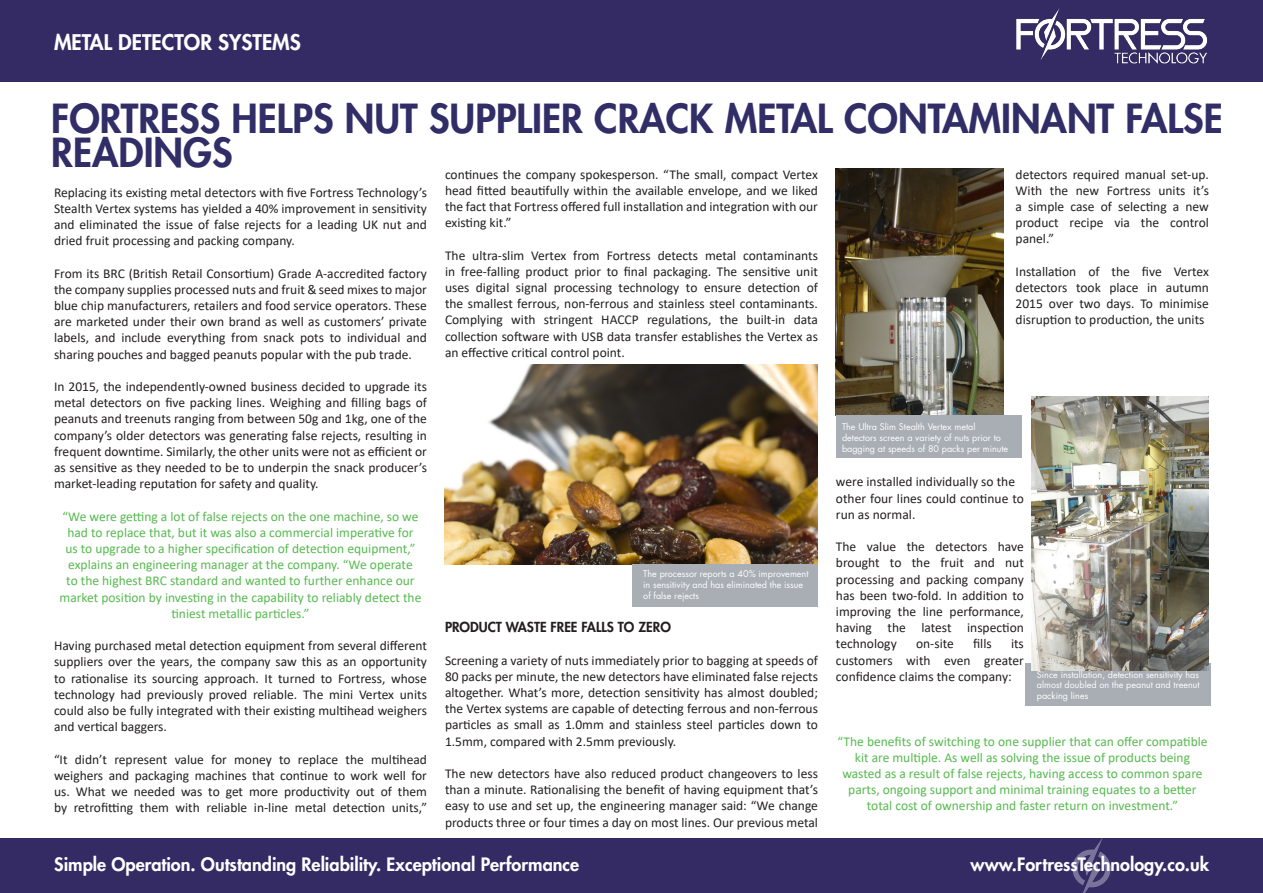
<style>
.page{position:relative;width:1263px;height:893px;background:#fff}
.page>*{position:absolute;margin:0;border:0;box-sizing:border-box;transform-origin:0 0}
.t1{font:800 39px/34.5px "Futura";color:#302d67}
.t2{font:800 21px "Futura";color:#fff}
.t3{font:800 18px "Futura";color:#fff}
.t4{font:13.5px/16.2px "Calibri";color:#231f20;text-align:justify}
.t5{font:13.5px/16.2px "Calibri";color:#57ba50;text-align:center}
.t6{font:800 13.5px "Futura";color:#231f20}
.t7{font:9px/10.8px "Futura";color:#fff}
</style>
<div class="page">
<div style="left:0;top:0;width:1263px;height:81px;background:#342b65"></div>
<div style="left:0;top:839px;width:1263px;height:54px;background:#342b65"></div>
<img style="left:1016px;top:8px;width:191px;height:56px">
<img style="left:445px;top:364px;width:373px;height:200px">
<div style="left:632px;top:564px;width:185px;height:43px;background:#a8aeb4"></div>
<img style="left:836px;top:168px;width:168px;height:247px">
<div style="left:836px;top:415px;width:185px;height:43px;background:#a8aeb4"></div>
<div style="left:1025px;top:663px;width:185px;height:43px;background:#a8aeb4"></div>
<img style="left:1031px;top:397px;width:178px;height:274px">
<img style="left:1071px;top:838px;width:40px;height:55px">
<p class="t2" style="left:54px;top:29px;width:248px">METAL DETECTOR SYSTEMS</p>
<p class="t1" style="left:51px;top:101px;width:1173px">FORTRESS HELPS NUT SUPPLIER CRACK METAL CONTAMINANT FALSE<br>READINGS</p>
<p class="t4" style="left:54px;top:184px;width:374px">Replacing its existing metal detectors with five Fortress Technology’s Stealth Vertex systems has yielded a 40% improvement in sensitivity and eliminated the issue of false rejects for a leading UK nut and dried fruit processing and packing company.</p>
<p class="t4" style="left:54px;top:265px;width:374px">From its BRC (British Retail Consortium) Grade A-accredited factory the company supplies processed nuts and fruit &amp; seed mixes to major blue chip manufacturers, retailers and food service operators. These are marketed under their own brand as well as customers’ private labels, and include everything from snack pots to individual and sharing pouches and bagged peanuts popular with the pub trade.</p>
<p class="t4" style="left:54px;top:378px;width:374px">In 2015, the independently-owned business decided to upgrade its metal detectors on five packing lines. Weighing and filling bags of peanuts and treenuts ranging from between 50g and 1kg, one of the company’s older detectors was generating false rejects, resulting in frequent downtime. Similarly, the other units were not as efficient or as sensitive as they needed to be to underpin the snack producer’s market-leading reputation for safety and quality.</p>
<p class="t5" style="left:60px;top:508px;width:363px">“We were getting a lot of false rejects on the one machine, so we had to replace that, but it was also a commercial imperative for us to upgrade to a higher specification of detection equipment,” explains an engineering manager at the company. “We operate<br>to the highest BRC standard and wanted to further enhance our market position by investing in the capability to reliably detect the tiniest metallic particles.”</p>
<p class="t4" style="left:54px;top:637px;width:374px">Having purchased metal detection equipment from several different suppliers over the years, the company saw this as an opportunity to rationalise its sourcing approach. It turned to Fortress, whose technology had previously proved reliable. The mini Vertex units could also be fully integrated with their existing multihead weighers and vertical baggers.</p>
<p class="t4" style="left:54px;top:751px;width:374px">“It didn’t represent value for money to replace the multihead weighers and packaging machines that continue to work well for us. What we needed was to get more productivity out of them by retrofitting them with reliable in-line metal detection units,”</p>
<p class="t4" style="left:445px;top:166px;width:374px">continues the company spokesperson. “The small, compact Vertex head fitted beautifully within the available envelope, and we liked the fact that Fortress offered full installation and integration with our existing kit.”</p>
<p class="t4" style="left:445px;top:247px;width:374px">The ultra-slim Vertex from Fortress detects metal contaminants in free-falling product prior to final packaging. The sensitive unit uses digital signal processing technology to ensure detection of the smallest ferrous, non-ferrous and stainless steel contaminants.<br>Complying with stringent HACCP regulations, the built-in data collection software with USB data transfer establishes the Vertex as an effective critical control point.</p>
<p class="t4" style="left:1015px;top:166px;width:195px">detectors required manual set-up.<br>With the new Fortress units it’s a simple case of selecting a new product recipe via the control panel.”</p>
<p class="t4" style="left:1015px;top:263px;width:195px">Installation of the five Vertex detectors took place in autumn 2015 over two days. To minimise disruption to production, the units</p>
<p class="t7" style="left:842px;top:421px;width:168px">The Ultra Slim Stealth Vertex metal detectors screen a variety of nuts prior to bagging at speeds of 80 packs per minute</p>
<p class="t4" style="left:836px;top:473px;width:181px">were installed individually so the</p>
<p class="t4" style="left:836px;top:490px;width:189px">other four lines could continue to run as normal.</p>
<p class="t4" style="left:836px;top:538px;width:189px">The value the detectors have brought to the fruit and nut processing and packing company has been two-fold. In addition to improving the line performance, having the latest inspection technology</p>
<p class="t7" style="left:643px;top:569px;width:167px">The processor reports a 40% improvement in sensitivity and has eliminated the issue of false rejects</p>
<p class="t6" style="left:445px;top:619px;width:227px">PRODUCT WASTE FREE FALLS TO ZERO</p>
<p class="t4" style="left:445px;top:652px;width:374px">Screening a variety of nuts immediately prior to bagging at speeds of 80 packs per minute, the new detectors have eliminated false rejects altogether. What’s more, detection sensitivity has almost doubled; the Vertex systems are capable of detecting ferrous and non-ferrous particles as small as 1.0mm and stainless steel particles down to 1.5mm, compared with 2.5mm previously.</p>
<p class="t4" style="left:445px;top:765px;width:374px">The new detectors have also reduced product changeovers to less than a minute. Rationalising the benefit of having equipment that’s easy to use and set up, the engineering manager said: “We change products three or four times a day on most lines. Our previous metal</p>
<p class="t4" style="left:916px;top:635px;width:39px">on-site</p>
<p class="t4" style="left:973px;top:635px;width:20px">fills</p>
<p class="t4" style="left:836px;top:635px;width:189px;text-indent:175px">its customers with even greater confidence claims the company:</p>
<p class="t7" style="left:1037px;top:669px;width:164px;text-align:justify">Since installation, detection sensitivity has almost doubled on the peanut and treenut packing lines</p>
<p class="t5" style="left:837px;top:733px;width:372px">“The benefits of switching to one supplier that can offer compatible kit are multiple. As well as solving the issue of products being wasted as a result of false rejects, having access to common spare parts, ongoing support and minimal training equates to a better total cost of ownership and faster return on investment.”</p>
<p class="t3" style="left:54px;top:853px;width:526px">Simple Operation. Outstanding Reliability. Exceptional Performance</p>
<p class="t3" style="left:970px;top:853px;width:240px">www.FortressTechnology.co.uk</p>
</div>
